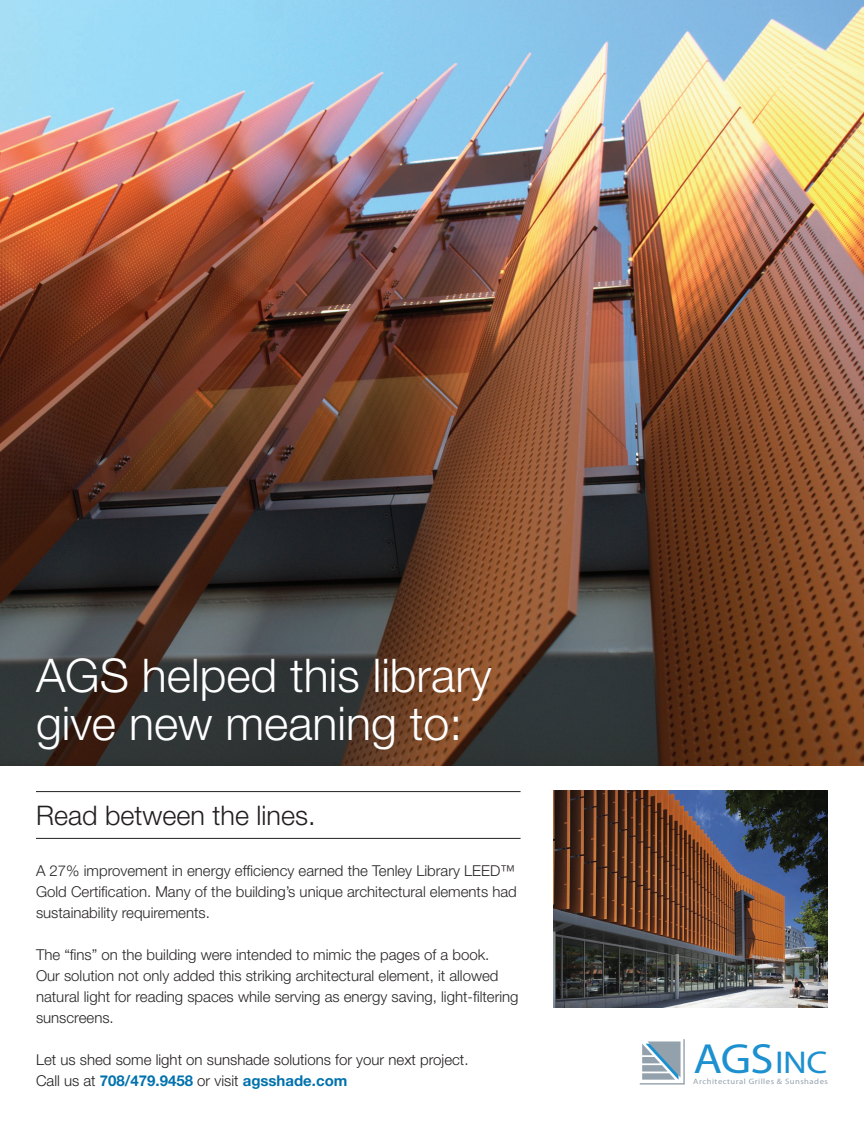
<style>
.page{position:relative;width:864px;height:1134px;background:#fff}
.page>*{position:absolute;margin:0;border:0;box-sizing:border-box;transform-origin:0 0}
.t1{font:300 46.5px/48px "Helvetica Neue";color:#fff}
.t2{font:42.3px "Myriad";color:#1d90d0;scale:1.11 1}
.t3{font:300 27px "Helvetica Neue";color:#231f20}
.t4{font:300 15px/21px "Helvetica Neue";color:#282526;text-align:justify}
.t5{font:300 15px/21px "Helvetica Neue";color:#231f20}
.t6{font:7.8px "Myriad";letter-spacing:.06em;color:#93a1ac;scale:1.1 1}
.s1{font-weight:700;color:#0071ad}
.s2{font-size:31.65px}
</style>
<div class="page">
<img style="left:0;top:0;width:864px;height:766px">
<img style="left:554px;top:791px;width:274px;height:216px">
<svg style="left:640px;top:1039px;width:45px;height:46px"></svg>
<hr style="left:36px;top:791px;width:485px;height:1px;background:#231f20">
<hr style="left:36px;top:838px;width:485px;height:1px;background:#231f20">
<p class="t1" style="left:36px;top:651px;width:457px">AGS helped this library give new meaning to:</p>
<p class="t3" style="left:36px;top:799px;width:281px">Read between the lines.</p>
<p class="t4" style="left:36px;top:859px;width:482px">A 27% improvement in energy efficiency earned the Tenley Library LEED™ Gold Certification. Many of the building’s unique architectural elements had sustainability requirements.</p>
<p class="t4" style="left:36px;top:943px;width:484px;text-align:left">The “fins” on the building were intended to mimic the pages of a book.<br>Our solution not only added this striking architectural element, it allowed natural light for reading spaces while serving as energy saving, light-filtering sunscreens.</p>
<p class="t5" style="left:36px;top:1048px;width:434px">Let us shed some light on sunshade solutions for your next project.<br>Call us at <span class="s1">708/479.9458</span> or visit <span class="s1">agsshade.com</span></p>
<p class="t2" style="left:693px;top:1038px;width:122px">AGS<span class="s2">INC</span></p>
<p class="t6" style="left:693px;top:1078px;width:124px">Architectural Grilles &amp; Sunshades</p>
</div>
